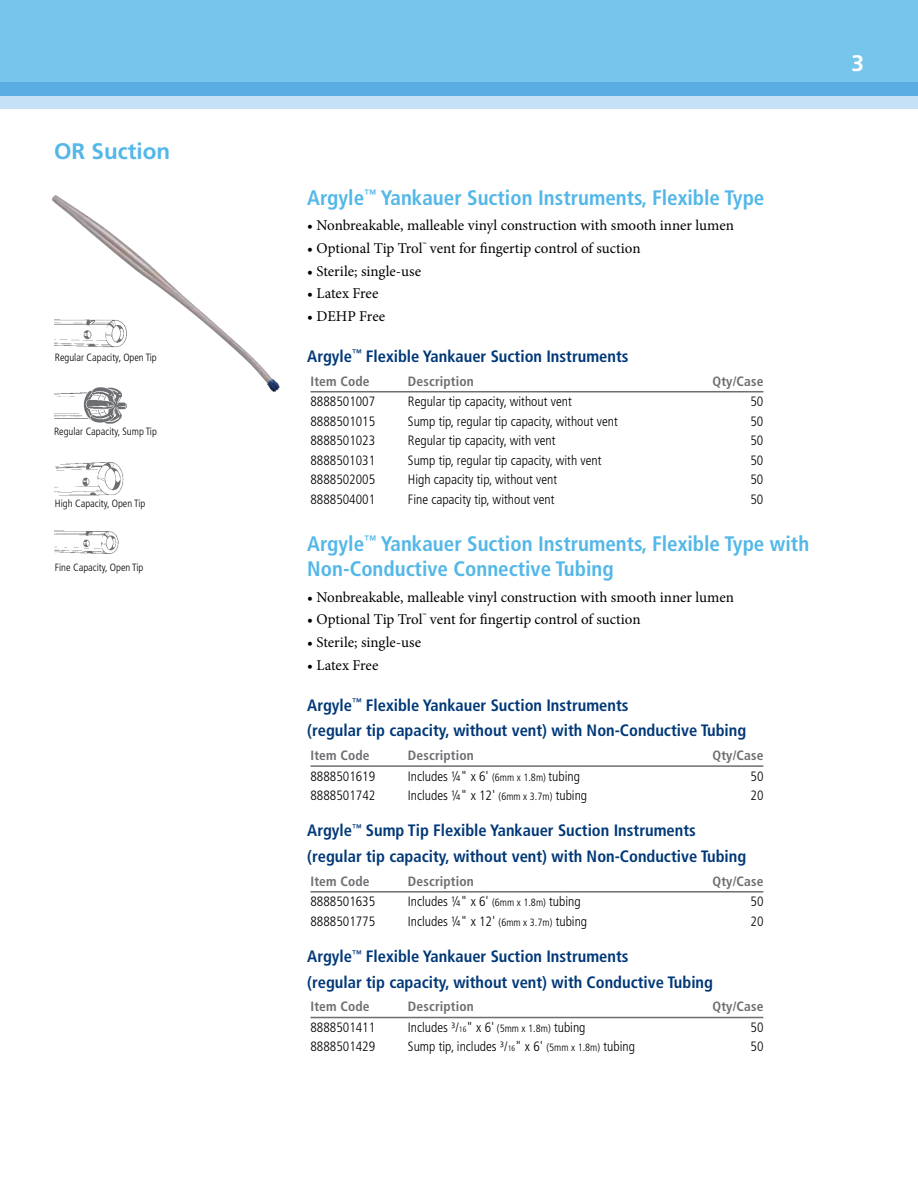
<style>
.page{position:relative;width:918px;height:1188px;background:#fff}
.page>*{position:absolute;margin:0;border:0;box-sizing:border-box;transform-origin:0 0}
.t1{font:700 22.5px "Frutiger LT Std";color:#53b7e8}
.t2{font:700 22.5px "Frutiger LT Std";color:#fff}
.t3{font:700 condensed 21px/25.5px "Frutiger LT Std";color:#53b7e8}
.t4{font:700 condensed 16.5px/25.5px "Frutiger LT Std";color:#003878}
.t5{font:15px "Minion Pro";color:#000}
.t6{font:300 condensed 13.5px "Frutiger LT Std";color:#000}
.t7{font:700 condensed 13.5px "Frutiger LT Std";letter-spacing:.01em;color:#6d6e71}
.t8{font:300 condensed 10.5px "Frutiger LT Std";color:#000}
.s1{font-size:10.5px}
.s2{font-size:7.8px}
</style>
<div class="page">
<div style="left:0;top:0;width:918px;height:96px;background:#75c5ec"></div>
<svg style="left:0;top:82px;width:918px;height:27px;background:#8cc6ec"></svg>
<hr style="left:310px;top:391px;width:453px;height:1px;background:#6d6e71">
<hr style="left:310px;top:765px;width:453px;height:2px;background:#6d6e71">
<hr style="left:310px;top:891px;width:453px;height:2px;background:#6d6e71">
<hr style="left:310px;top:1017px;width:453px;height:1px;background:#6d6e71">
<img style="left:51px;top:195px;width:229px;height:197px">
<img style="left:55px;top:462px;width:69px;height:34px">
<div style="left:55px;top:312px;width:85px;height:40px;background:#fff"></div>
<img style="left:55px;top:319px;width:72px;height:29px">
<img style="left:55px;top:530px;width:64px;height:24px">
<div style="left:54px;top:386px;width:86px;height:40px;background:#fff"></div>
<img style="left:54px;top:387px;width:73px;height:37px">
<h1 class="t1" style="left:54px;top:138px;width:118px">OR Suction</h1>
<p class="t8" style="left:55px;top:351px;width:103px">Regular Capacity, Open Tip</p>
<p class="t8" style="left:54px;top:425px;width:104px">Regular Capacity, Sump Tip</p>
<p class="t8" style="left:55px;top:498px;width:92px">High Capacity, Open Tip</p>
<p class="t8" style="left:55px;top:561px;width:90px">Fine Capacity, Open Tip</p>
<h1 class="t2" style="left:851px;top:50px;width:14px">3</h1>
<h2 class="t3" style="left:307px;top:185px;width:459px">Argyle<sup>™</sup> Yankauer Suction Instruments, Flexible Type</h2>
<p class="t5" style="left:307px;top:215px;width:428px">• Nonbreakable, malleable vinyl construction with smooth inner lumen</p>
<p class="t5" style="left:307px;top:238px;width:335px">• Optional Tip Trol<sup>™</sup> vent for fingertip control of suction</p>
<p class="t5" style="left:307px;top:261px;width:115px">• Sterile; single-use</p>
<p class="t5" style="left:307px;top:283px;width:73px">• Latex Free</p>
<p class="t5" style="left:307px;top:306px;width:79px">• DEHP Free</p>
<p class="t4" style="left:307px;top:343px;width:323px">Argyle<sup>™</sup> Flexible Yankauer Suction Instruments</p>
<p class="t7" style="left:310px;top:373px;width:61px">Item Code</p>
<p class="t7" style="left:408px;top:373px;width:67px">Description</p>
<p class="t7" style="left:713px;top:373px;width:52px">Qty/Case</p>
<p class="t6" style="left:310px;top:394px;width:66px">8888501007</p>
<p class="t6" style="left:408px;top:394px;width:165px">Regular tip capacity, without vent</p>
<p class="t6" style="left:751px;top:394px;width:14px">50</p>
<p class="t6" style="left:310px;top:413px;width:66px">8888501015</p>
<p class="t6" style="left:408px;top:413px;width:211px">Sump tip, regular tip capacity, without vent</p>
<p class="t6" style="left:751px;top:413px;width:14px">50</p>
<p class="t6" style="left:310px;top:433px;width:66px">8888501023</p>
<p class="t6" style="left:408px;top:433px;width:149px">Regular tip capacity, with vent</p>
<p class="t6" style="left:750px;top:433px;width:14px">50</p>
<p class="t6" style="left:310px;top:452px;width:66px">8888501031</p>
<p class="t6" style="left:408px;top:452px;width:195px">Sump tip, regular tip capacity, with vent</p>
<p class="t6" style="left:750px;top:452px;width:14px">50</p>
<p class="t6" style="left:310px;top:472px;width:66px">8888502005</p>
<p class="t6" style="left:408px;top:472px;width:151px">High capacity tip, without vent</p>
<p class="t6" style="left:750px;top:472px;width:14px">50</p>
<p class="t6" style="left:310px;top:491px;width:66px">8888504001</p>
<p class="t6" style="left:408px;top:491px;width:148px">Fine capacity tip, without vent</p>
<p class="t6" style="left:750px;top:491px;width:14px">50</p>
<h2 class="t3" style="left:307px;top:531px;width:503px">Argyle<sup>™</sup> Yankauer Suction Instruments, Flexible Type with<br>Non-Conductive Connective Tubing</h2>
<p class="t5" style="left:307px;top:587px;width:428px">• Nonbreakable, malleable vinyl construction with smooth inner lumen</p>
<p class="t5" style="left:307px;top:610px;width:335px">• Optional Tip Trol<sup>™</sup> vent for fingertip control of suction</p>
<p class="t5" style="left:307px;top:632px;width:115px">• Sterile; single-use</p>
<p class="t5" style="left:307px;top:655px;width:73px">• Latex Free</p>
<p class="t4" style="left:307px;top:692px;width:441px">Argyle<sup>™</sup> Flexible Yankauer Suction Instruments<br>(regular tip capacity, without vent) with Non-Conductive Tubing</p>
<p class="t7" style="left:310px;top:747px;width:61px">Item Code</p>
<p class="t7" style="left:408px;top:747px;width:67px">Description</p>
<p class="t7" style="left:713px;top:747px;width:52px">Qty/Case</p>
<p class="t6" style="left:310px;top:768px;width:66px">8888501619</p>
<p class="t6" style="left:408px;top:768px;width:174px">Includes ¼" x 6' <span class="s1">(6mm x 1.8m)</span> tubing</p>
<p class="t6" style="left:751px;top:768px;width:14px">50</p>
<p class="t6" style="left:310px;top:788px;width:66px">8888501742</p>
<p class="t6" style="left:408px;top:788px;width:181px">Includes ¼" x 12' <span class="s1">(6mm x 3.7m)</span> tubing</p>
<p class="t6" style="left:751px;top:788px;width:14px">20</p>
<p class="t4" style="left:307px;top:818px;width:441px">Argyle<sup>™</sup> Sump Tip Flexible Yankauer Suction Instruments (regular tip capacity, without vent) with Non-Conductive Tubing</p>
<p class="t7" style="left:310px;top:873px;width:61px">Item Code</p>
<p class="t7" style="left:408px;top:873px;width:67px">Description</p>
<p class="t7" style="left:713px;top:873px;width:52px">Qty/Case</p>
<p class="t6" style="left:310px;top:894px;width:66px">8888501635</p>
<p class="t6" style="left:408px;top:894px;width:174px">Includes ¼" x 6' <span class="s1">(6mm x 1.8m)</span> tubing</p>
<p class="t6" style="left:751px;top:894px;width:14px">50</p>
<p class="t6" style="left:310px;top:913px;width:66px">8888501775</p>
<p class="t6" style="left:408px;top:913px;width:181px">Includes ¼" x 12' <span class="s1">(6mm x 3.7m)</span> tubing</p>
<p class="t6" style="left:751px;top:913px;width:14px">20</p>
<p class="t4" style="left:307px;top:944px;width:407px">Argyle<sup>™</sup> Flexible Yankauer Suction Instruments<br>(regular tip capacity, without vent) with Conductive Tubing</p>
<p class="t7" style="left:310px;top:999px;width:61px">Item Code</p>
<p class="t7" style="left:408px;top:999px;width:67px">Description</p>
<p class="t7" style="left:713px;top:999px;width:52px">Qty/Case</p>
<p class="t6" style="left:310px;top:1020px;width:66px">8888501411</p>
<p class="t6" style="left:408px;top:1020px;width:179px">Includes ³/<span class="s2">16</span>" x 6' <span class="s1">(5mm x 1.8m)</span> tubing</p>
<p class="t6" style="left:751px;top:1020px;width:14px">50</p>
<p class="t6" style="left:310px;top:1039px;width:66px">8888501429</p>
<p class="t6" style="left:408px;top:1039px;width:228px">Sump tip, includes ³/<span class="s2">16</span>" x 6' <span class="s1">(5mm x 1.8m)</span> tubing</p>
<p class="t6" style="left:751px;top:1039px;width:14px">50</p>
</div>
